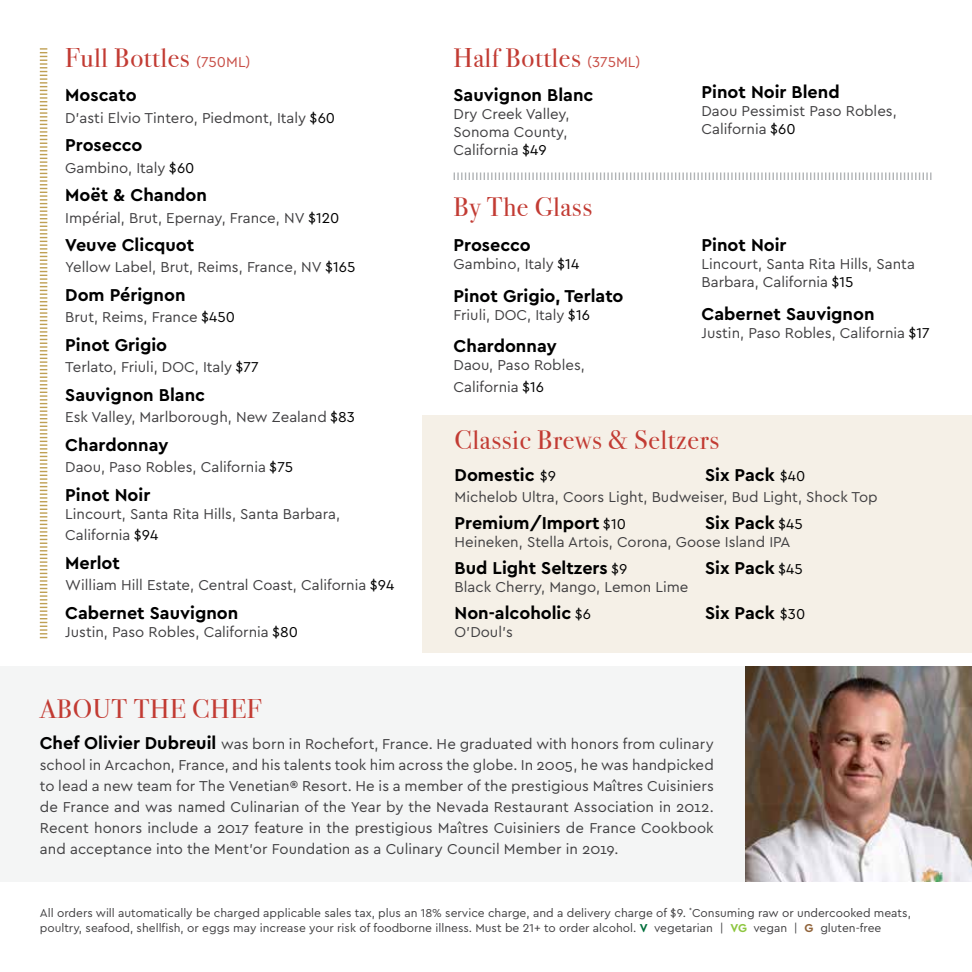
<style>
.page{position:relative;width:972px;height:972px;background:#fff}
.page>*{position:absolute;margin:0;border:0;box-sizing:border-box;transform-origin:0 0}
.t1{font:27px "Bodoni Svty Two ITCTT";letter-spacing:.025em;color:#c23b33}
.t2{font:700 18px "Cera Basic";color:#000}
.t3{font:15px/21px "Cera Basic";color:#414042}
.t4{font:12px/14.4px "Cera Basic";color:#414042}
.s1{font-family:"Cera Basic";font-size:15px;color:#c84f47}
.s2{color:#000}
.s3{font-weight:400;font-size:15px}
.s4{font-weight:700;font-size:18px;color:#000}
.s5{font-weight:700;color:#006f3b}
.s6{font-weight:700;color:#8dc63f}
.s7{font-weight:700;color:#90633a}
</style>
<div class="page">
<div style="left:423px;top:415px;width:549px;height:238px;background:#f5f0e7"></div>
<div style="left:0;top:666px;width:896px;height:216px;background:#f4f5f5"></div>
<svg style="left:40px;top:48px;width:7px;height:590px"></svg>
<svg style="left:454px;top:172px;width:477px;height:8px"></svg>
<img style="left:745px;top:666px;width:227px;height:216px">
<h1 class="t1" style="left:65px;top:35px;width:187px">Full Bottles <span class="s1">(750ML)</span></h1>
<p class="t2" style="left:65px;top:84px;width:73px">Moscato</p>
<p class="t3" style="left:65px;top:107px;width:271px">D’asti Elvio Tintero, Piedmont, Italy <span class="s2">$60</span></p>
<p class="t2" style="left:65px;top:134px;width:79px">Prosecco</p>
<p class="t3" style="left:65px;top:157px;width:131px">Gambino, Italy <span class="s2">$60</span></p>
<p class="t2" style="left:65px;top:184px;width:143px">Moët &amp; Chandon</p>
<p class="t3" style="left:65px;top:207px;width:276px">Impérial, Brut, Epernay, France, NV <span class="s2">$120</span></p>
<p class="t2" style="left:65px;top:234px;width:131px">Veuve Clicquot</p>
<p class="t3" style="left:65px;top:257px;width:292px">Yellow Label, Brut, Reims, France, NV <span class="s2">$165</span></p>
<p class="t2" style="left:65px;top:284px;width:122px">Dom Pérignon</p>
<p class="t3" style="left:65px;top:307px;width:171px">Brut, Reims, France <span class="s2">$450</span></p>
<p class="t2" style="left:65px;top:334px;width:103px">Pinot Grigio</p>
<p class="t3" style="left:65px;top:357px;width:195px">Terlato, Friuli, DOC, Italy <span class="s2">$77</span></p>
<p class="t2" style="left:65px;top:384px;width:141px">Sauvignon Blanc</p>
<p class="t3" style="left:65px;top:407px;width:291px">Esk Valley, Marlborough, New Zealand <span class="s2">$83</span></p>
<p class="t2" style="left:65px;top:434px;width:105px">Chardonnay</p>
<p class="t3" style="left:65px;top:457px;width:229px">Daou, Paso Robles, California <span class="s2">$75</span></p>
<p class="t2" style="left:65px;top:484px;width:87px">Pinot Noir</p>
<p class="t3" style="left:65px;top:503px;width:276px;line-height:21.6px">Lincourt, Santa Rita Hills, Santa Barbara,<br>California <span class="s2">$94</span></p>
<p class="t2" style="left:65px;top:552px;width:56px">Merlot</p>
<p class="t3" style="left:65px;top:575px;width:330px">William Hill Estate, Central Coast, California <span class="s2">$94</span></p>
<p class="t2" style="left:65px;top:602px;width:175px">Cabernet Sauvignon</p>
<p class="t3" style="left:65px;top:621px;width:234px">Justin, Paso Robles, California <span class="s2">$80</span></p>
<h1 class="t1" style="left:454px;top:35px;width:188px">Half Bottles <span class="s1">(375ML)</span></h1>
<p class="t2" style="left:454px;top:84px;width:141px">Sauvignon Blanc</p>
<p class="t3" style="left:454px;top:105px;width:118px;line-height:18px">Dry Creek Valley,<br>Sonoma County,<br>California <span class="s2">$49</span></p>
<h1 class="t1" style="left:454px;top:185px;width:140px">By The Glass</h1>
<p class="t2" style="left:454px;top:235px;width:79px">Prosecco</p>
<p class="t3" style="left:454px;top:253px;width:127px">Gambino, Italy <span class="s2">$14</span></p>
<p class="t2" style="left:454px;top:285px;width:171px">Pinot Grigio, Terlato</p>
<p class="t3" style="left:454px;top:304px;width:138px">Friuli, DOC, Italy <span class="s2">$16</span></p>
<p class="t2" style="left:454px;top:335px;width:105px">Chardonnay</p>
<p class="t3" style="left:454px;top:354px;width:133px;line-height:21.6px">Daou, Paso Robles,<br>California <span class="s2">$16</span></p>
<p class="t2" style="left:702px;top:82px;width:140px">Pinot Noir Blend</p>
<p class="t3" style="left:702px;top:102px;width:197px;line-height:18px">Daou Pessimist Paso Robles,<br>California <span class="s2">$60</span></p>
<p class="t2" style="left:702px;top:235px;width:87px">Pinot Noir</p>
<p class="t3" style="left:702px;top:255px;width:215px;line-height:18px">Lincourt, Santa Rita Hills, Santa<br>Barbara, California <span class="s2">$15</span></p>
<p class="t2" style="left:702px;top:303px;width:175px">Cabernet Sauvignon</p>
<p class="t3" style="left:702px;top:322px;width:230px">Justin, Paso Robles, California <span class="s2">$17</span></p>
<h1 class="t1" style="left:455px;top:418px;width:266px">Classic Brews &amp; Seltzers</h1>
<p class="t2" style="left:455px;top:464px;width:103px">Domestic <span class="s3">$9</span></p>
<p class="t2" style="left:705px;top:464px;width:102px">Six Pack <span class="s3">$40</span></p>
<p class="t3" style="left:455px;top:487px;width:425px">Michelob Ultra, Coors Light, Budweiser, Bud Light, Shock Top</p>
<p class="t2" style="left:455px;top:513px;width:173px">Premium/Import <span class="s3">$10</span></p>
<p class="t2" style="left:705px;top:513px;width:99px">Six Pack <span class="s3">$45</span></p>
<p class="t3" style="left:455px;top:532px;width:337px">Heineken, Stella Artois, Corona, Goose Island IPA</p>
<p class="t2" style="left:455px;top:558px;width:174px">Bud Light Seltzers <span class="s3">$9</span></p>
<p class="t2" style="left:705px;top:558px;width:99px">Six Pack <span class="s3">$45</span></p>
<p class="t3" style="left:455px;top:577px;width:235px">Black Cherry, Mango, Lemon Lime</p>
<p class="t2" style="left:455px;top:603px;width:138px">Non-alcoholic <span class="s3">$6</span></p>
<p class="t2" style="left:705px;top:603px;width:102px">Six Pack <span class="s3">$30</span></p>
<p class="t3" style="left:455px;top:622px;width:60px">O’Doul’s</p>
<h1 class="t1" style="left:40px;top:687px;width:223px">ABOUT THE CHEF</h1>
<p class="t3" style="left:40px;top:734px;width:676px;text-align:justify"><span class="s4">Chef Olivier Dubreuil</span> was born in Rochefort, France. He graduated with honors from culinary school in Arcachon, France, and his talents took him across the globe. In 2005, he was handpicked to lead a new team for The Venetian® Resort. He is a member of the prestigious Maîtres Cuisiniers de France and was named Culinarian of the Year by the Nevada Restaurant Association in 2012.<br>Recent honors include a 2017 feature in the prestigious Maîtres Cuisiniers de France Cookbook and acceptance into the Ment’or Foundation as a Culinary Council Member in 2019.</p>
<p class="t4" style="left:40px;top:906px;width:873px">All orders will automatically be charged applicable sales tax, plus an 18% service charge, and a delivery charge of $9. <sup>*</sup>Consuming raw or undercooked meats, poultry, seafood, shellfish, or eggs may increase your risk of foodborne illness. Must be 21+ to order alcohol. <span class="s5">V</span> vegetarian | <span class="s6">VG</span> vegan | <span class="s7">G</span> gluten-free</p>
</div>
